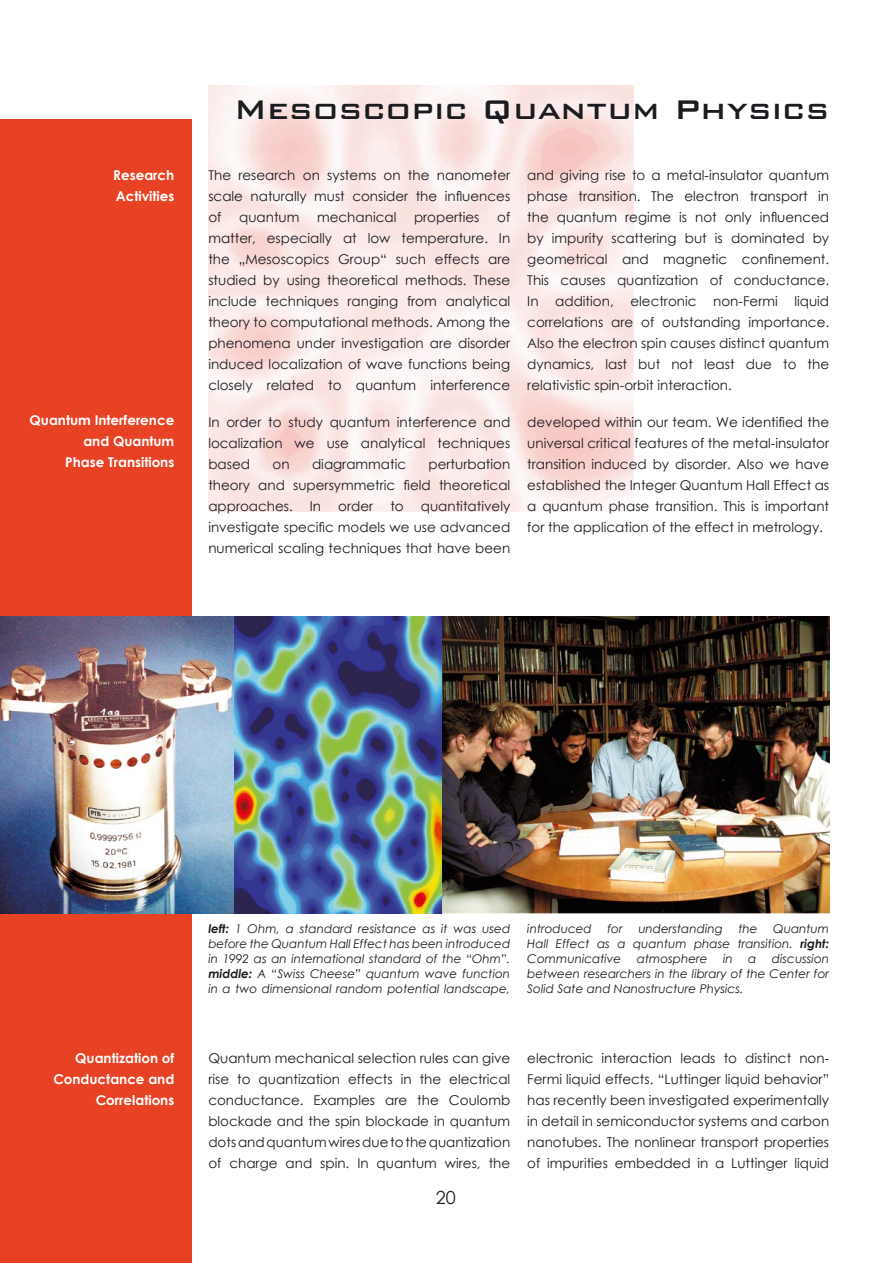
<style>
.page{position:relative;width:893px;height:1263px;background:#fff}
.page>*{position:absolute;margin:0;border:0;box-sizing:border-box;transform-origin:0 0}
.Seitentitel{font:500 36px "Bank Gothic BT";color:#1b1c20}
.Seitenzahl{font:18px "Century Gothic";color:#1b1c20}
.t1{font:13.5px/21px "Century Gothic";color:#1b1c20;text-align:justify}
.Randüberschriften1{font:700 13.5px/21px "Century Gothic";color:#fff;text-align:right}
.Bildunterschrift{font:italic 12px/15px "Century Gothic";color:#1b1c20;text-align:justify}
.s1{font-weight:700}
</style>
<div class="page">
<img style="left:234px;top:616px;width:595px;height:298px">
<div style="left:0;top:119px;width:191px;height:1144px;background:#e84224"></div>
<img style="left:0;top:616px;width:234px;height:298px">
<p class="Randüberschriften1" style="left:113px;top:164px;width:63px;text-align:left">Research<br>Activities</p>
<p class="Randüberschriften1" style="left:30px;top:409px;width:146px">Quantum Interference and Quantum<br>Phase Transitions</p>
<p class="Seitentitel" style="left:234px;top:90px;width:597px">Mesoscopic Quantum Physics</p>
<p class="t1" style="left:208px;top:165px;width:303px">The research on systems on the nanometer scale naturally must consider the influences of</p>
<p class="t1" style="left:208px;top:207px;width:303px;text-indent:289px">of matter, especially at low temperature. In the „Mesoscopics Group“ such effects are studied by using theoretical methods. These include techniques ranging from analytical theory to computational methods. Among the phenomena under investigation are disorder induced localization of wave functions being closely related to quantum interference</p>
<p class="t1" style="left:239px;top:207px;width:62px">quantum</p>
<p class="t1" style="left:317px;top:207px;width:81px">mechanical</p>
<p class="t1" style="left:414px;top:207px;width:67px">properties</p>
<p class="t1" style="left:208px;top:411px;width:303px">In order to study quantum interference and localization we use analytical techniques based</p>
<p class="t1" style="left:208px;top:453px;width:303px;text-indent:220px">perturbation theory and supersymmetric field theoretical approaches.</p>
<p class="t1" style="left:272px;top:453px;width:19px">on</p>
<p class="t1" style="left:312px;top:453px;width:96px">diagrammatic</p>
<p class="t1" style="left:208px;top:495px;width:303px;text-indent:212px">quantitatively investigate specific models we use advanced numerical scaling techniques that have been</p>
<p class="t1" style="left:310px;top:495px;width:13px">In</p>
<p class="t1" style="left:338px;top:495px;width:36px">order</p>
<p class="t1" style="left:390px;top:495px;width:15px">to</p>
<p class="t1" style="left:527px;top:165px;width:303px">and giving rise to a metal-insulator quantum phase transition. The electron transport in the quantum regime is not only influenced by impurity scattering but is dominated by geometrical and magnetic confinement.<br>This causes quantization of conductance.<br>In addition, electronic non-Fermi liquid correlations are of outstanding importance.<br>Also the electron spin causes distinct quantum dynamics, last but not least due to the relativistic spin-orbit interaction.</p>
<p class="t1" style="left:527px;top:411px;width:303px">developed within our team. We identified the universal critical features of the metal-insulator transition induced by disorder. Also we have established the Integer Quantum Hall Effect as a quantum phase transition. This is important for the application of the effect in metrology.</p>
<p class="Randüberschriften1" style="left:53px;top:1046px;width:122px">Quantization of<br>Conductance and<br>Correlations</p>
<p class="Bildunterschrift" style="left:208px;top:921px;width:303px"><span class="s1">left:</span> 1 Ohm, a standard resistance as it was used before the Quantum Hall Effect has been introduced in 1992 as an international standard of the “Ohm”. <span class="s1">middle:</span> A “Swiss Cheese” quantum wave function in a two dimensional random potential landscape,</p>
<p class="Bildunterschrift" style="left:527px;top:921px;width:66px">introduced</p>
<p class="Bildunterschrift" style="left:607px;top:921px;width:17px">for</p>
<p class="Bildunterschrift" style="left:638px;top:921px;width:86px">understanding</p>
<p class="Bildunterschrift" style="left:738px;top:921px;width:21px">the</p>
<p class="Bildunterschrift" style="left:527px;top:921px;width:303px;text-indent:246px">Quantum Hall Effect as a quantum phase transition. <span class="s1">right:<br></span>Communicative</p>
<p class="Bildunterschrift" style="left:527px;top:951px;width:303px;text-indent:245px">discussion between researchers in the library of the Center for Solid Sate and Nanostructure Physics.</p>
<p class="Bildunterschrift" style="left:637px;top:951px;width:72px">atmosphere</p>
<p class="Bildunterschrift" style="left:723px;top:951px;width:11px">in</p>
<p class="Bildunterschrift" style="left:748px;top:951px;width:10px">a</p>
<p class="t1" style="left:208px;top:1047px;width:303px">Quantum mechanical selection rules can give rise to quantization effects in the electrical conductance. Examples are the Coulomb blockade and the spin blockade in quantum dots and quantum wires due to the quantization of charge and spin. In quantum wires, the</p>
<p class="t1" style="left:527px;top:1047px;width:303px">electronic interaction leads to distinct non-Fermi liquid effects. “Luttinger liquid behavior” has recently been investigated experimentally in detail in semiconductor systems and carbon nanotubes. The nonlinear transport properties of impurities embedded in a Luttinger liquid</p>
<p class="Seitenzahl" style="left:436px;top:1185px;width:21px">20</p>
</div>
